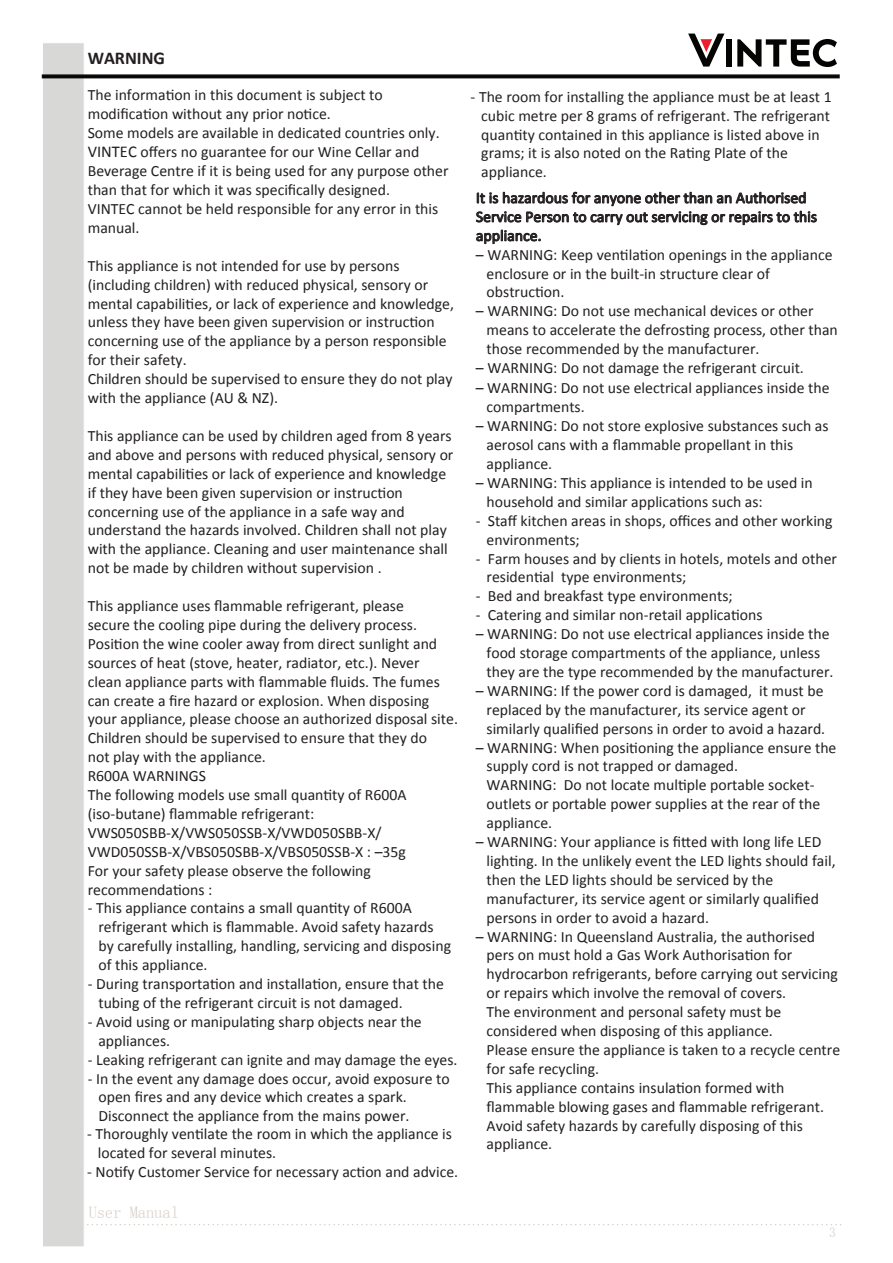
<style>
.page{position:relative;width:893px;height:1263px;background:#fff}
.page>*{position:absolute;margin:0;border:0;box-sizing:border-box;transform-origin:0 0}
.t1{font:700 18px "Calibri";color:#231f20}
.t2{font:700 16.5px "Adrianna";color:#d8d0c9}
.t3{font:15.75px/18.9px "Calibri";color:#231f20}
.t4{font:700 13.5px "Adrianna";color:#d8d0c9}
.s1{font-size:16.5px}
</style>
<div class="page">
<div style="left:42px;top:43px;width:42px;height:1204px;background:#d8d8d7;border:1px solid #fff"></div>
<svg style="left:42px;top:74px;width:798px;height:4px;fill:#0a0c0a"></svg>
<svg style="left:476px;top:192px;width:341px;height:52px"></svg>
<div style="left:726px;top:39px;width:6px;height:28px;background:#040503"></div>
<svg style="left:737px;top:39px;width:100px;height:28px"></svg>
<svg style="left:688px;top:34px;width:36px;height:33px"></svg>
<svg style="left:88px;top:1224px;width:753px;height:1px"></svg>
<p class="t1" style="left:88px;top:46px;width:79px">WARNING</p>
<p class="t3" style="left:88px;top:85px;width:362px">The information in this document is subject to modification without any prior notice.<br>Some models are available in dedicated countries only.<br><span class="s1">VINTEC</span> offers no guarantee for our Wine Cellar and Beverage Centre if it is being used for any purpose other than that for which it was specifically designed.<br>VINTEC cannot be held responsible for any error in this manual.</p>
<p class="t3" style="left:88px;top:256px;width:368px">This appliance is not intended for use by persons (including children) with reduced physical, sensory or mental capabilities, or lack of experience and knowledge, unless they have been given supervision or instruction concerning use of the appliance by a person responsible for their safety.<br>Children should be supervised to ensure they do not play with the appliance (AU &amp; NZ).</p>
<p class="t3" style="left:88px;top:426px;width:367px">This appliance can be used by children aged from 8 years and above and persons with reduced physical, sensory or mental capabilities or lack of experience and knowledge if they have been given supervision or instruction concerning use of the appliance in a safe way and understand the hazards involved. Children shall not play with the appliance. Cleaning and user maintenance shall not be made by children without supervision .</p>
<p class="t3" style="left:88px;top:596px;width:372px">This appliance uses flammable refrigerant, please<br>secure the cooling pipe during the delivery process.<br>Position the wine cooler away from direct sunlight and sources of heat (stove, heater, radiator, etc.). Never<br>clean appliance parts with flammable fluids. The fumes can create a fire hazard or explosion. When disposing your appliance, please choose an authorized disposal site.<br>Children should be supervised to ensure that they do<br>not play with the appliance.<br>R600A WARNINGS<br>The following models use small quantity of R600A (iso-butane) flammable refrigerant:<br>VWS050SBB-X/VWS050SSB-X/VWD050SBB-X/ VWD050SSB-X/VBS050SBB-X/VBS050SSB-X : –35g<br>For your safety please observe the following recommendations :</p>
<p class="t3" style="left:98px;top:899px;width:354px;text-indent:-11px">- This appliance contains a small quantity of R600A refrigerant which is flammable. Avoid safety hazards by carefully installing, handling, servicing and disposing of this appliance.</p>
<p class="t3" style="left:98px;top:974px;width:347px;text-indent:-11px">- During transportation and installation, ensure that the tubing of the refrigerant circuit is not damaged.</p>
<p class="t3" style="left:98px;top:1012px;width:325px;text-indent:-11px">- Avoid using or manipulating sharp objects near the appliances.</p>
<p class="t3" style="left:88px;top:1050px;width:371px">- Leaking refrigerant can ignite and may damage the eyes.</p>
<p class="t3" style="left:98px;top:1069px;width:353px;text-indent:-11px">- In the event any damage does occur, avoid exposure to open fires and any device which creates a spark.<br>Disconnect the appliance from the mains power.</p>
<p class="t3" style="left:98px;top:1124px;width:356px;text-indent:-11px">- Thoroughly ventilate the room in which the appliance is located for several minutes.</p>
<p class="t3" style="left:87px;top:1162px;width:372px">- Notify Customer Service for necessary action and advice.</p>
<p class="t2" style="left:89px;top:1204px;width:92px">User Manual</p>
<p class="t3" style="left:481px;top:87px;width:352px;text-indent:-11px">- The room for installing the appliance must be at least 1 cubic metre per 8 grams of refrigerant. The refrigerant quantity contained in this appliance is listed above in grams; it is also noted on the Rating Plate of the appliance.</p>
<p class="t3" style="left:476px;top:188px;width:343px">It is hazardous for anyone other than an Authorised<br>Service Person to carry out servicing or repairs to this appliance.</p>
<p class="t3" style="left:487px;top:245px;width:347px;text-indent:-11px">– WARNING: Keep ventilation openings in the appliance enclosure or in the built-in structure clear of obstruction.</p>
<p class="t3" style="left:487px;top:302px;width:353px;text-indent:-11px">– WARNING: Do not use mechanical devices or other means to accelerate the defrosting process, other than those recommended by the manufacturer.</p>
<p class="t3" style="left:476px;top:358px;width:329px">– WARNING: Do not damage the refrigerant circuit.</p>
<p class="t3" style="left:487px;top:379px;width:345px;text-indent:-11px">– WARNING: Do not use electrical appliances inside the compartments.</p>
<p class="t3" style="left:487px;top:417px;width:343px;text-indent:-11px">– WARNING: Do not store explosive substances such as aerosol cans with a flammable propellant in this appliance.</p>
<p class="t3" style="left:487px;top:473px;width:328px;text-indent:-11px">– WARNING: This appliance is intended to be used in household and similar applications such as:</p>
<p class="t3" style="left:487px;top:511px;width:348px;text-indent:-11px">- Staff kitchen areas in shops, offices and other working environments;</p>
<p class="t3" style="left:487px;top:549px;width:352px;text-indent:-11px">- Farm houses and by clients in hotels, motels and other residential type environments;</p>
<p class="t3" style="left:476px;top:587px;width:258px">- Bed and breakfast type environments;</p>
<p class="t3" style="left:476px;top:606px;width:288px">- Catering and similar non-retail applications</p>
<p class="t3" style="left:487px;top:624px;width:348px;text-indent:-11px">– WARNING: Do not use electrical appliances inside the food storage compartments of the appliance, unless they are the type recommended by the manufacturer.</p>
<p class="t3" style="left:487px;top:681px;width:340px;text-indent:-11px">– WARNING: If the power cord is damaged, it must be replaced by the manufacturer, its service agent or similarly qualified persons in order to avoid a hazard.</p>
<p class="t3" style="left:487px;top:738px;width:351px;text-indent:-11px">– WARNING: When positioning the appliance ensure the supply cord is not trapped or damaged.<br>WARNING: Do not locate multiple portable socket&shy;outlets or portable power supplies at the rear of the appliance.</p>
<p class="t3" style="left:487px;top:832px;width:351px;text-indent:-11px">– WARNING: Your appliance is fitted with long life LED lighting. In the unlikely event the LED lights should fail, then the LED lights should be serviced by the manufacturer, its service agent or similarly qualified persons in order to avoid a hazard.</p>
<p class="t3" style="left:487px;top:927px;width:355px;text-indent:-11px">– WARNING: In Queensland Australia, the authorised pers on must hold a Gas Work Authorisation for hydrocarbon refrigerants, before carrying out servicing or repairs which involve the removal of covers.<br>The environment and personal safety must be considered when disposing of this appliance.<br>Please ensure the appliance is taken to a recycle centre for safe recycling.<br>This appliance contains insulation formed with flammable blowing gases and flammable refrigerant.<br>Avoid safety hazards by carefully disposing of this appliance.</p>
<p class="t4" style="left:829px;top:1225px;width:8px">3</p>
</div>
